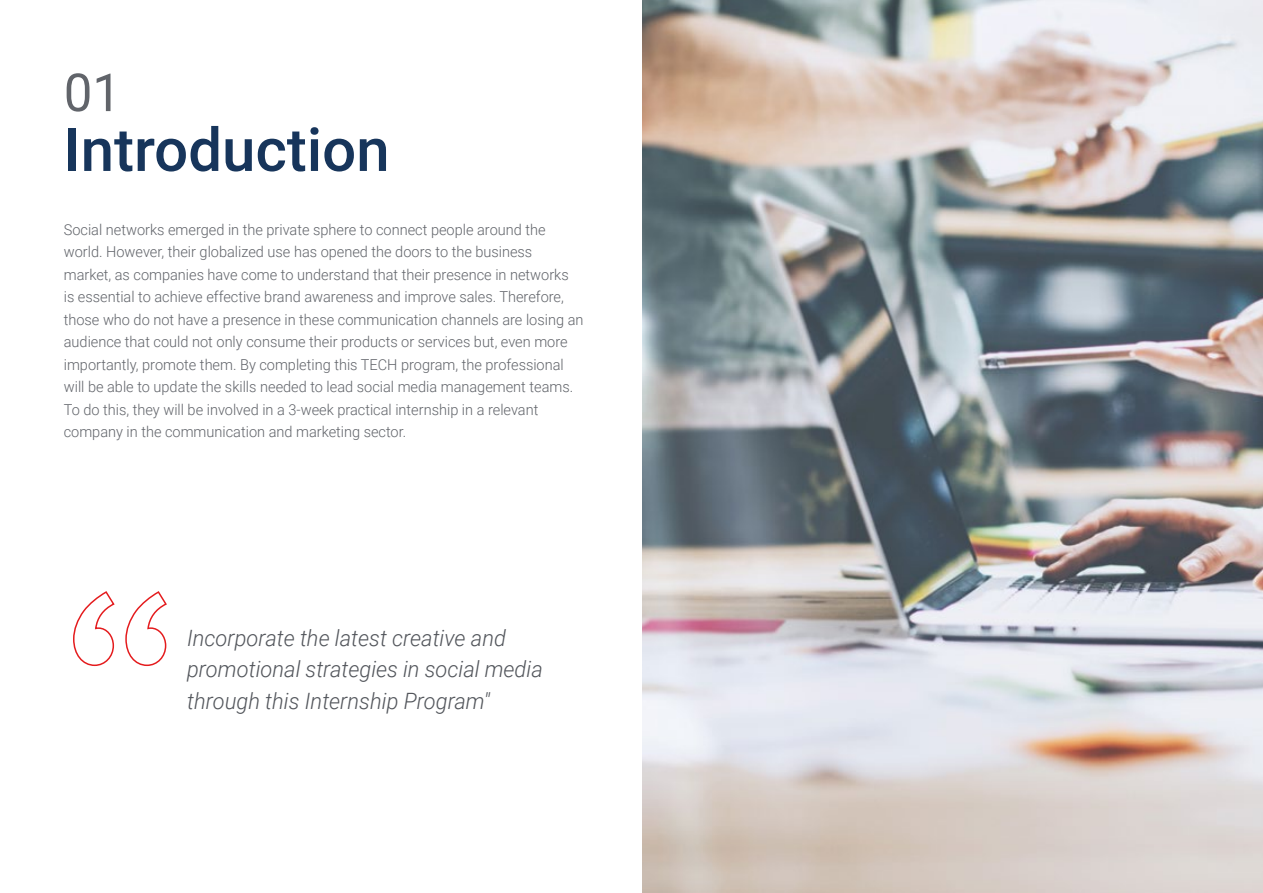
<style>
.page{position:relative;width:1263px;height:893px;background:#fff}
.page>*{position:absolute;margin:0;border:0;box-sizing:border-box;transform-origin:0 0}
.t1{font:500 60px "Roboto";color:#17355b}
.t2{font:52.5px "Roboto";color:#61646a}
.t3{font:italic 300 22.5px/31.5px "Roboto";color:#52555b}
.t4{font:300 15px/22.5px "Roboto";color:#61646a}
</style>
<div class="page">
<svg style="left:73px;top:591px;width:94px;height:76px"></svg>
<img style="left:642px;top:0;width:621px;height:893px">
<h2 class="t2" style="left:64px;top:56px;width:59px">01</h2>
<h1 class="t1" style="left:64px;top:108px;width:327px">Introduction</h1>
<p class="t4" style="left:64px;top:217px;width:521px">Social networks emerged in the private sphere to connect people around the world. However, their globalized use has opened the doors to the business market, as companies have come to understand that their presence in networks<br>is essential to achieve effective brand awareness and improve sales. Therefore, those who do not have a presence in these communication channels are losing an audience that could not only consume their products or services but, even more importantly, promote them. By completing this TECH program, the professional will be able to update the skills needed to lead social media management teams.<br>To do this, they will be involved in a 3-week practical internship in a relevant company in the communication and marketing sector.</p>
<h3 class="t3" style="left:187px;top:621px;width:357px">Incorporate the latest creative and promotional strategies in social media through this Internship Program"</h3>
</div>
